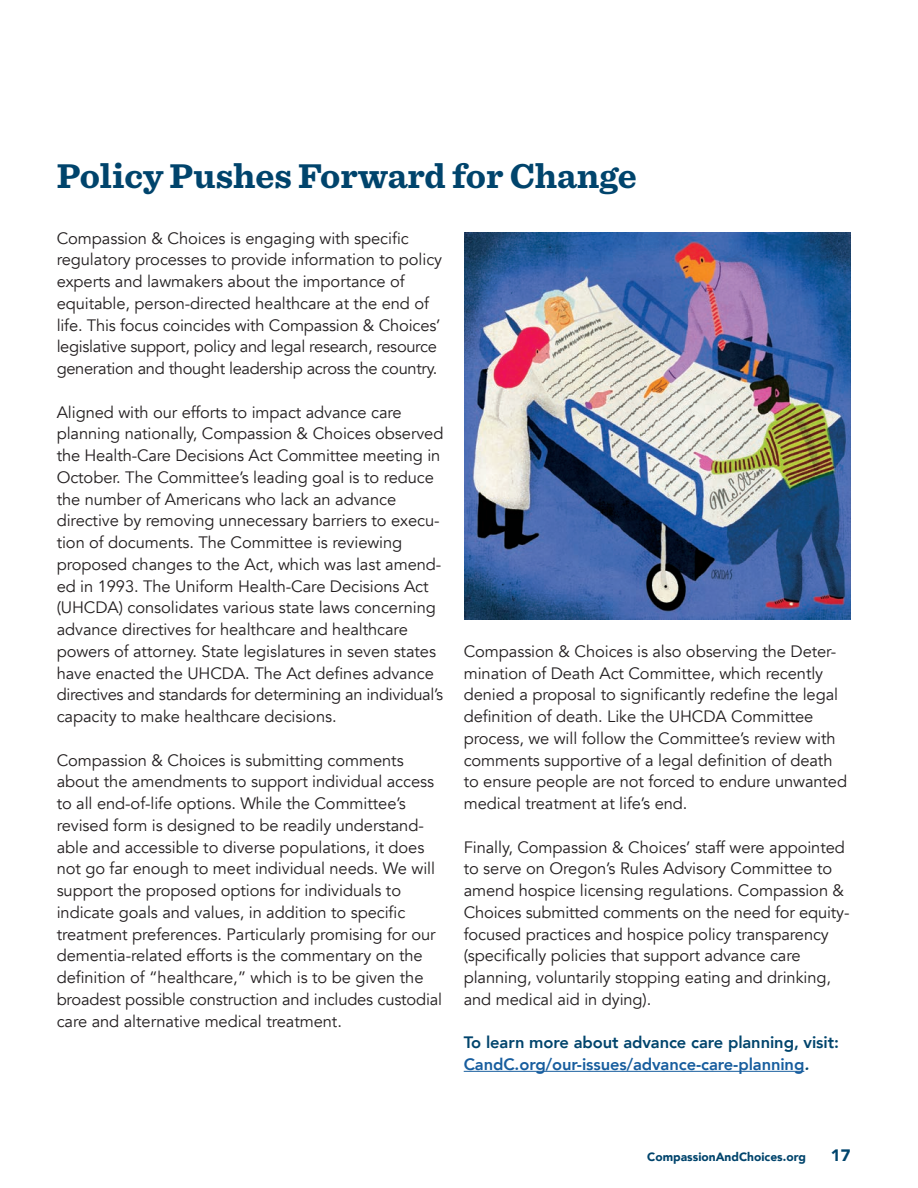
<style>
.page{position:relative;width:918px;height:1188px;background:#fff}
.page>*{position:absolute;margin:0;border:0;box-sizing:border-box;transform-origin:0 0}
.t1{font:700 36px "Sentinel";color:#00446c}
.t2{font:16.5px/21.8px "Avenir";letter-spacing:-.005em;color:#231f20}
.t3{font:800 16.5px/21.8px "Avenir";letter-spacing:-.005em;color:#00446c}
.t4{font:900 16.5px "Avenir";color:#00446c}
.t5{font:900 12px "Avenir";color:#00446c}
.s1{color:#175d9e}
.s2{font-style:italic}
</style>
<div class="page">
<hr style="left:464px;top:1071px;width:340px;height:1px;background:#175d9e">
<img style="left:464px;top:233px;width:386px;height:386px">
<h1 class="t1" style="left:57px;top:148px;width:581px">Policy Pushes Forward for Change</h1>
<p class="t2" style="left:57px;top:227px;width:387px">Compassion &amp; Choices is engaging with specific regulatory processes to provide information to policy experts and lawmakers about the importance of equitable, person-directed healthcare at the end of life. This focus coincides with Compassion &amp; Choices’ legislative support, policy and legal research, resource generation and thought leadership across the country.</p>
<p class="t2" style="left:57px;top:401px;width:388px">Aligned with our efforts to impact advance care planning nationally, Compassion &amp; Choices observed the Health-Care Decisions Act Committee meeting in October. The Committee’s leading goal is to reduce the number of Americans who lack an advance directive by removing unnecessary barriers to execu&shy;tion of documents. The Committee is reviewing proposed changes to the Act, which was last amend&shy;ed in 1993. The Uniform Health-Care Decisions Act (UHCDA) consolidates various state laws concerning advance directives for healthcare and healthcare powers of attorney. State legislatures in seven states have enacted the UHCDA. The Act defines advance directives and standards for determining an individual’s capacity to make healthcare decisions.</p>
<p class="t2" style="left:57px;top:749px;width:387px">Compassion &amp; Choices is submitting comments about the amendments to support individual access to all end-of-life options. While the Committee’s revised form is designed to be readily understand&shy;able and accessible to diverse populations, it does not go far enough to meet individual needs. We will support the proposed options for individuals to indicate goals and values, in addition to specific treatment preferences. Particularly promising for our dementia-related efforts is the commentary on the definition of “healthcare,” which is to be given the broadest possible construction and includes custodial care and alternative medical treatment.</p>
<p class="t2" style="left:464px;top:641px;width:385px">Compassion &amp; Choices is also observing the Deter&shy;mination of Death Act Committee, which recently denied a proposal to significantly redefine the legal definition of death. Like the UHCDA Committee process, we will follow the Committee’s review with comments supportive of a legal definition of death to ensure people are not forced to endure unwanted medical treatment at life’s end.</p>
<p class="t2" style="left:464px;top:836px;width:387px">Finally, Compassion &amp; Choices’ staff were appointed to serve on Oregon’s Rules Advisory Committee to amend hospice licensing regulations. Compassion &amp; Choices submitted comments on the need for equity&shy;focused practices and hospice policy transparency (specifically policies that support advance care planning, voluntarily stopping eating and drinking, and medical aid in dying).</p>
<p class="t3" style="left:464px;top:1032px;width:377px">To learn more about advance care planning, visit:<br><span class="s1">CandC.org/our-issues/advance-care-planning</span><span class="s2">.</span></p>
<p class="t5" style="left:647px;top:1147px;width:160px">CompassionAndChoices.org</p>
<p class="t4" style="left:831px;top:1141px;width:21px">17</p>
</div>
